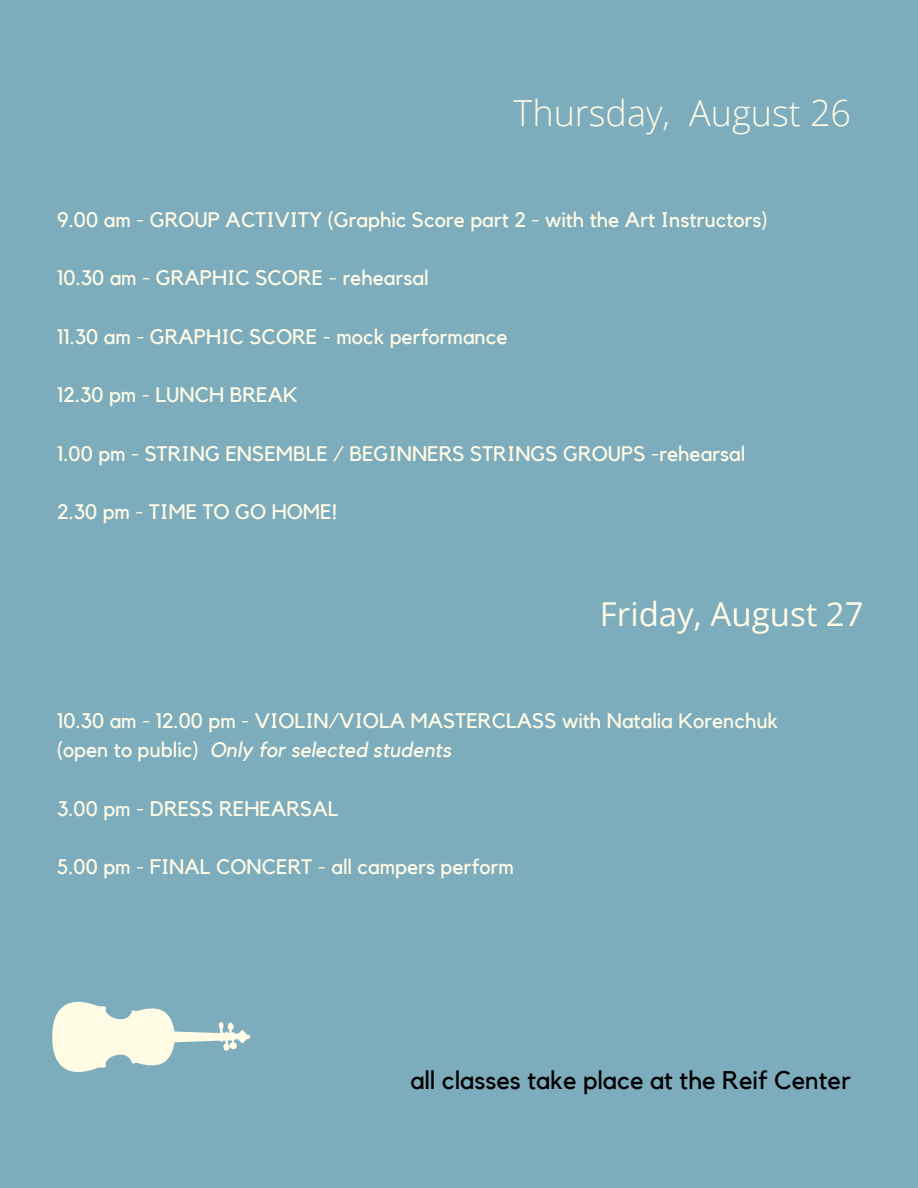
<style>
.page{position:relative;width:918px;height:1188px;background:#7dacbd}
.page>*{position:absolute;margin:0;border:0;box-sizing:border-box;transform-origin:0 0}
.t1{font:300 36px "Open Sans";color:#fffbe5}
.t2{font:33px "Open Sans";color:#fffbe5}
.t3{font:25.5px "Kollektif";color:#000}
.t4{font:21px "Kollektif";color:#fffbe5}
.t5{font:italic 21px "Kollektif";color:#fffbe5}
.s1{font-style:normal}
</style>
<div class="page">
<svg style="left:52px;top:1001px;width:198px;height:71px"></svg>
<p class="t1" style="left:514px;top:88px;width:339px">Thursday, August 26</p>
<p class="t4" style="left:57px;top:210px;width:712px">9.00 am - GROUP ACTIVITY (Graphic Score part 2 - with the Art Instructors)</p>
<p class="t4" style="left:57px;top:268px;width:373px">10.30 am - GRAPHIC SCORE - rehearsal</p>
<p class="t4" style="left:57px;top:327px;width:452px">11.30 am - GRAPHIC SCORE - mock performance</p>
<p class="t4" style="left:57px;top:385px;width:242px">12.30 pm - LUNCH BREAK</p>
<p class="t4" style="left:57px;top:444px;width:690px">1.00 pm - STRING ENSEMBLE / BEGINNERS STRINGS GROUPS -rehearsal</p>
<p class="t4" style="left:57px;top:502px;width:281px">2.30 pm - TIME TO GO HOME!</p>
<p class="t2" style="left:600px;top:590px;width:265px">Friday, August 27</p>
<p class="t4" style="left:57px;top:711px;width:722px">10.30 am - 12.00 pm - VIOLIN/VIOLA MASTERCLASS with Natalia Korenchuk</p>
<p class="t5" style="left:57px;top:740px;width:395px"><span class="s1">(open to public)</span> Only for selected students</p>
<p class="t4" style="left:57px;top:799px;width:283px">3.00 pm - DRESS REHEARSAL</p>
<p class="t4" style="left:57px;top:857px;width:458px">5.00 pm - FINAL CONCERT - all campers perform</p>
<p class="t3" style="left:410px;top:1068px;width:442px">all classes take place at the Reif Center</p>
</div>
